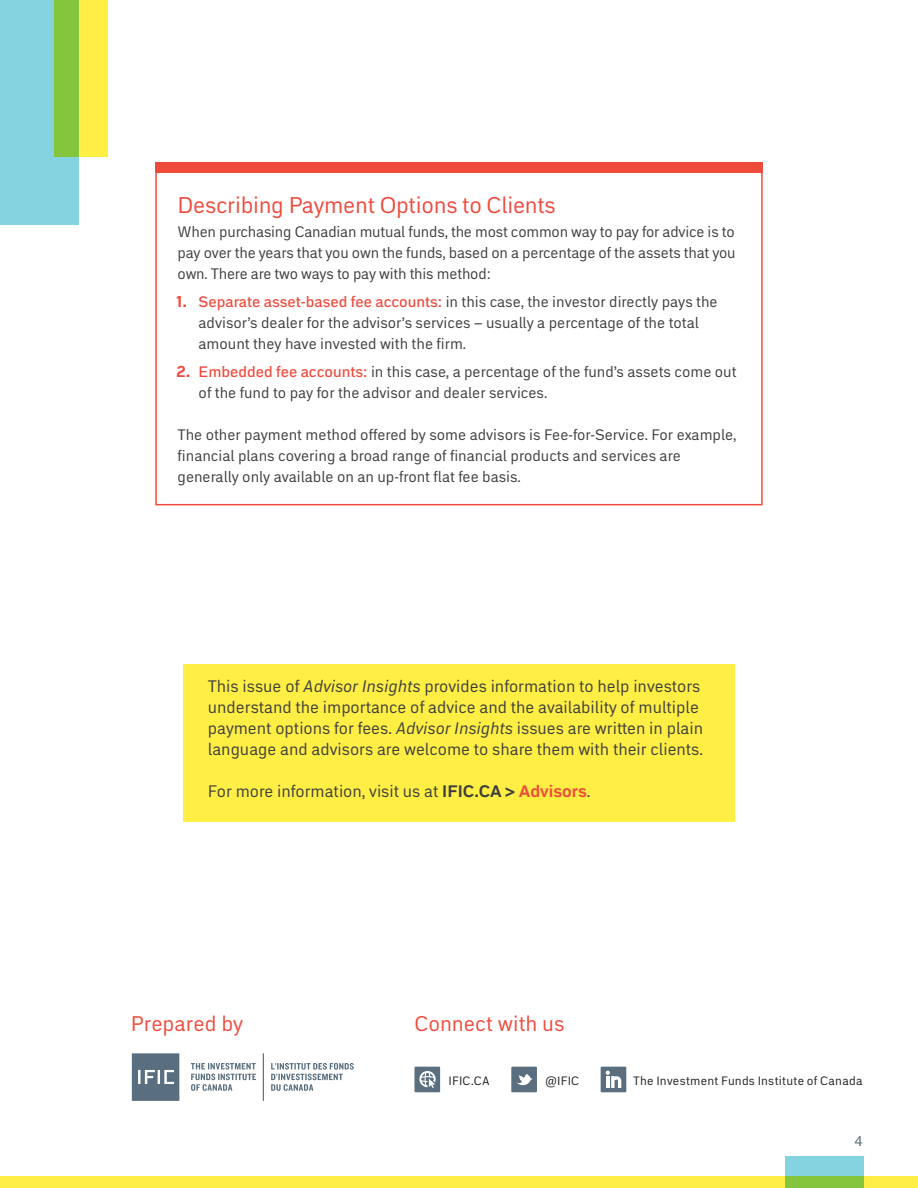
<style>
.page{position:relative;width:918px;height:1188px;background:#fff}
.page>*{position:absolute;margin:0;border:0;box-sizing:border-box;transform-origin:0 0}
.Smaller_title{font:22.5px "Embarcadero MVB Pro";letter-spacing:-.01em;color:#ef4b3d}
.t1{font:21px "Embarcadero MVB Pro";color:#ef4b3d}
.Body{font:16.5px/21px "Embarcadero MVB Pro";color:#3e3e3f}
.Body-2{font:15px/21px "Embarcadero MVB Pro";color:#3e3e3f}
.t2{font:15px "Embarcadero MVB Pro";color:#596e7e}
.t3{font:12px "Embarcadero MVB Pro";letter-spacing:.02em;color:#231f20}
.s1{font-weight:700;font-size:16.5px;color:#ef4b3d}
.s2{font-weight:500;color:#ef4b3d}
.s3{font-style:italic}
.s4{font-weight:700}
.s5{font-weight:700;color:#ef4b3d}
</style>
<div class="page">
<div style="left:0;top:1176px;width:918px;height:12px;background:#ffef44"></div>
<svg style="left:785px;top:1156px;width:79px;height:32px;background:#85cda3"></svg>
<div style="left:0;top:0;width:79px;height:225px;background:#85d3e1"></div>
<svg style="left:54px;top:0;width:54px;height:157px;background:#c4da40"></svg>
<div style="left:511px;top:1067px;width:26px;height:25px;background:#596e7e"></div>
<svg style="left:516px;top:1074px;width:16px;height:12px"></svg>
<div style="left:414px;top:1067px;width:26px;height:25px;background:#596e7e"></div>
<svg style="left:419px;top:1071px;width:17px;height:17px"></svg>
<div style="left:601px;top:1067px;width:25px;height:25px;background:#596e7e"></div>
<svg style="left:606px;top:1071px;width:15px;height:17px"></svg>
<svg style="left:191px;top:1063px;width:65px;height:28px"></svg>
<svg style="left:271px;top:1063px;width:83px;height:28px"></svg>
<svg style="left:263px;top:1053px;width:1px;height:48px"></svg>
<svg style="left:132px;top:1053px;width:47px;height:48px;background:#697c8a"></svg>
<div style="left:183px;top:664px;width:552px;height:158px;background:#ffef44"></div>
<div style="left:155px;top:162px;width:608px;height:11px;background:#ef4b3d"></div>
<p class="Smaller_title" style="left:178px;top:189px;width:380px">Describing Payment Options to Clients</p>
<p class="Body-2" style="left:178px;top:221px;width:560px;text-align:justify">When purchasing Canadian mutual funds, the most common way to pay for advice is to pay over the years that you own the funds, based on a percentage of the assets that you own. There are two ways to pay with this method:</p>
<p class="Body-2" style="left:199px;top:291px;width:521px;text-indent:-22px"><span class="s1">1.</span> <span class="s2">Separate asset-based fee accounts:</span> in this case, the investor directly pays the advisor’s dealer for the advisor’s services – usually a percentage of the total amount they have invested with the firm.</p>
<p class="Body-2" style="left:199px;top:361px;width:540px;text-indent:-22px"><span class="s1">2.</span> <span class="s2">Embedded fee accounts:</span> in this case, a percentage of the fund’s assets come out of the fund to pay for the advisor and dealer services.</p>
<p class="Body-2" style="left:178px;top:424px;width:560px">The other payment method offered by some advisors is Fee-for-Service. For example, financial plans covering a broad range of financial products and services are generally only available on an up-front flat fee basis.</p>
<p class="Body" style="left:208px;top:675px;width:497px">This issue of <span class="s3">Advisor Insights</span> provides information to help investors understand the importance of advice and the availability of multiple payment options for fees. <span class="s3">Advisor Insights</span> issues are written in plain language and advisors are welcome to share them with their clients.</p>
<p class="Body" style="left:208px;top:780px;width:384px">For more information, visit us at <span class="s4">IFIC.CA &gt;</span> <span class="s5">Advisors</span>.</p>
<p class="t1" style="left:131px;top:1009px;width:114px">Prepared by</p>
<p class="t1" style="left:414px;top:1009px;width:152px">Connect with us</p>
<p class="t3" style="left:449px;top:1072px;width:43px">IFIC.CA</p>
<p class="t3" style="left:545px;top:1072px;width:36px">@IFIC</p>
<p class="t3" style="left:633px;top:1072px;width:231px">The Investment Funds Institute of Canada</p>
<p class="t2" style="left:854px;top:1130px;width:10px">4</p>
</div>
